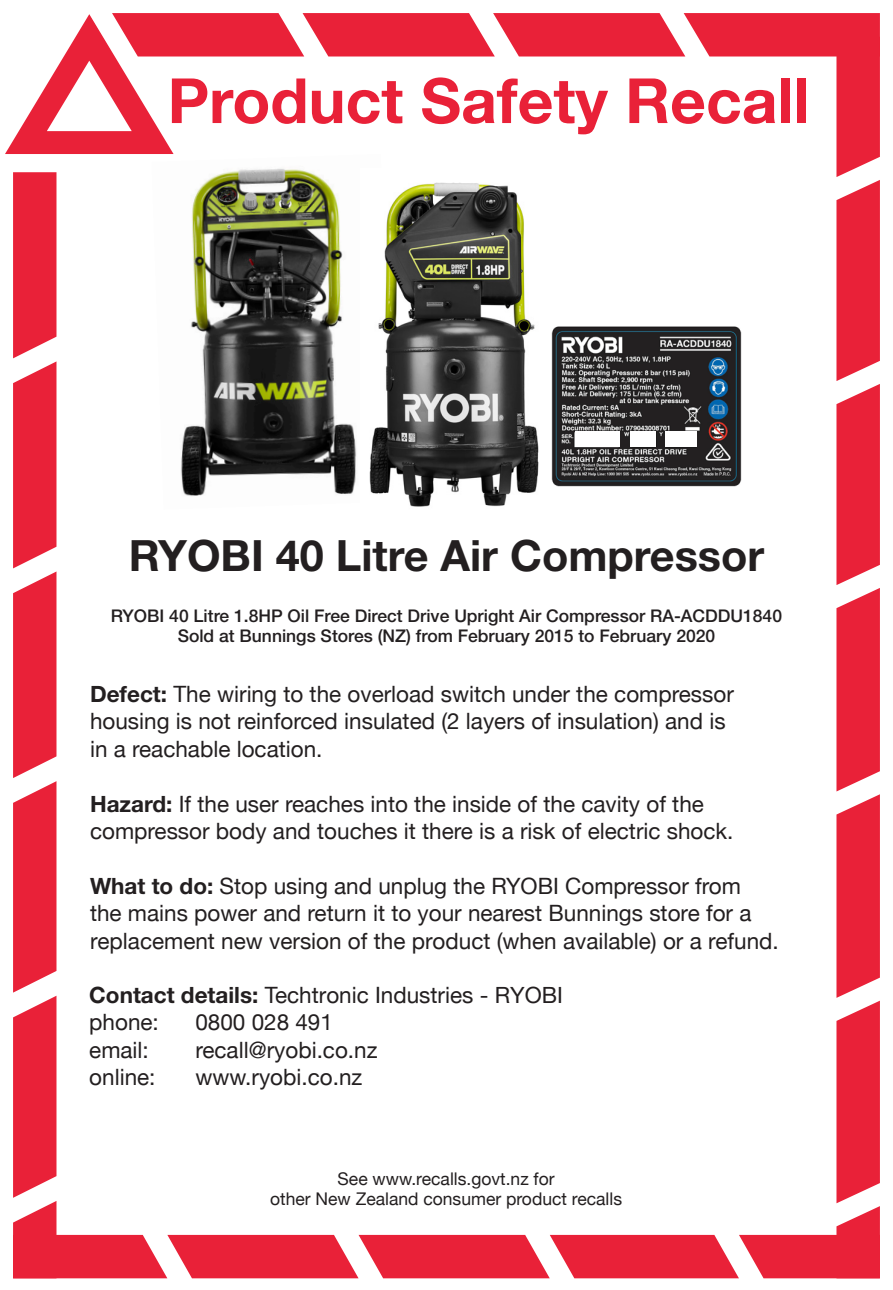
<style>
.page{position:relative;width:893px;height:1290px;background:#fff}
.page>*{position:absolute;margin:0;border:0;box-sizing:border-box;transform-origin:0 0}
.t1{font:700 62.25px "Helvetica Neue LT Std";color:#e92138}
.t2{font:700 43.25px "Helvetica Neue LT Std";color:#231f20}
.t3{font:22.5px/27.5px "Helvetica Neue";color:#231f20}
.t4{font:500 17.5px/20px "Helvetica Neue LT Std";color:#231f20;text-align:center}
.t5{font:17.5px "Helvetica Neue";color:#231f20}
.s1{font-family:"Helvetica Neue LT Std";font-weight:700}
.s2{font-family:"Helvetica Neue LT Std"}
</style>
<div class="page">
<img style="left:181px;top:168px;width:176px;height:328px">
<img style="left:369px;top:182px;width:170px;height:325px">
<svg style="left:836px;top:154px;width:44px;height:1081px;background:#ed5567"></svg>
<svg style="left:5px;top:13px;width:875px;height:141px"></svg>
<svg style="left:56px;top:1235px;width:824px;height:43px;background:#eb3b4f"></svg>
<svg style="left:13px;top:172px;width:43px;height:1106px;background:#eb3a4e"></svg>
<img style="left:551px;top:326px;width:190px;height:161px">
<div style="left:575px;top:431px;width:44px;height:16px;background:#fff"></div>
<div style="left:631px;top:431px;width:25px;height:16px;background:#fff"></div>
<div style="left:665px;top:431px;width:32px;height:16px;background:#fff"></div>
<p class="t1" style="left:168px;top:62px;width:644px">Product Safety Recall</p>
<p class="t2" style="left:129px;top:529px;width:637px">RYOBI 40 Litre Air Compressor</p>
<p class="t4" style="left:111px;top:605px;width:673px">RYOBI 40 Litre 1.8HP Oil Free Direct Drive Upright Air Compressor RA-ACDDU1840<br>Sold at Bunnings Stores (NZ) from February 2015 to February 2020</p>
<p class="t3" style="left:90px;top:681px;width:645px"><span class="s1">Defect:</span> The wiring to the overload switch under the compressor housing is not reinforced insulated (2 layers of insulation) and is in a reachable location.</p>
<p class="t3" style="left:90px;top:791px;width:645px"><span class="s1">Hazard:</span> If the user reaches into the inside of the cavity of the compressor body and touches it there is a risk of electric shock.</p>
<p class="t3" style="left:90px;top:873px;width:690px"><span class="s1">What to do:</span> Stop using and unplug the RYOBI Compressor from<br>the mains power and return it to your nearest Bunnings store for a replacement new version of the product (when available) or a refund.</p>
<p class="t3" style="left:89px;top:982px;width:475px"><span class="s1">Contact details:</span> Techtronic Industries - <span class="s2">RYOBI </span>phone:</p>
<p class="t3" style="left:195px;top:1010px;width:139px">0800 028 491</p>
<p class="t3" style="left:89px;top:1037px;width:61px">email:</p>
<p class="t3" style="left:195px;top:1037px;width:184px">recall@ryobi.co.nz</p>
<p class="t3" style="left:89px;top:1065px;width:68px">online:</p>
<p class="t3" style="left:195px;top:1065px;width:168px">www.ryobi.co.nz</p>
<p class="t5" style="left:338px;top:1166px;width:219px">See www.recalls.govt.nz for</p>
<p class="t5" style="left:270px;top:1186px;width:353px">other New Zealand consumer product recalls</p>
</div>
